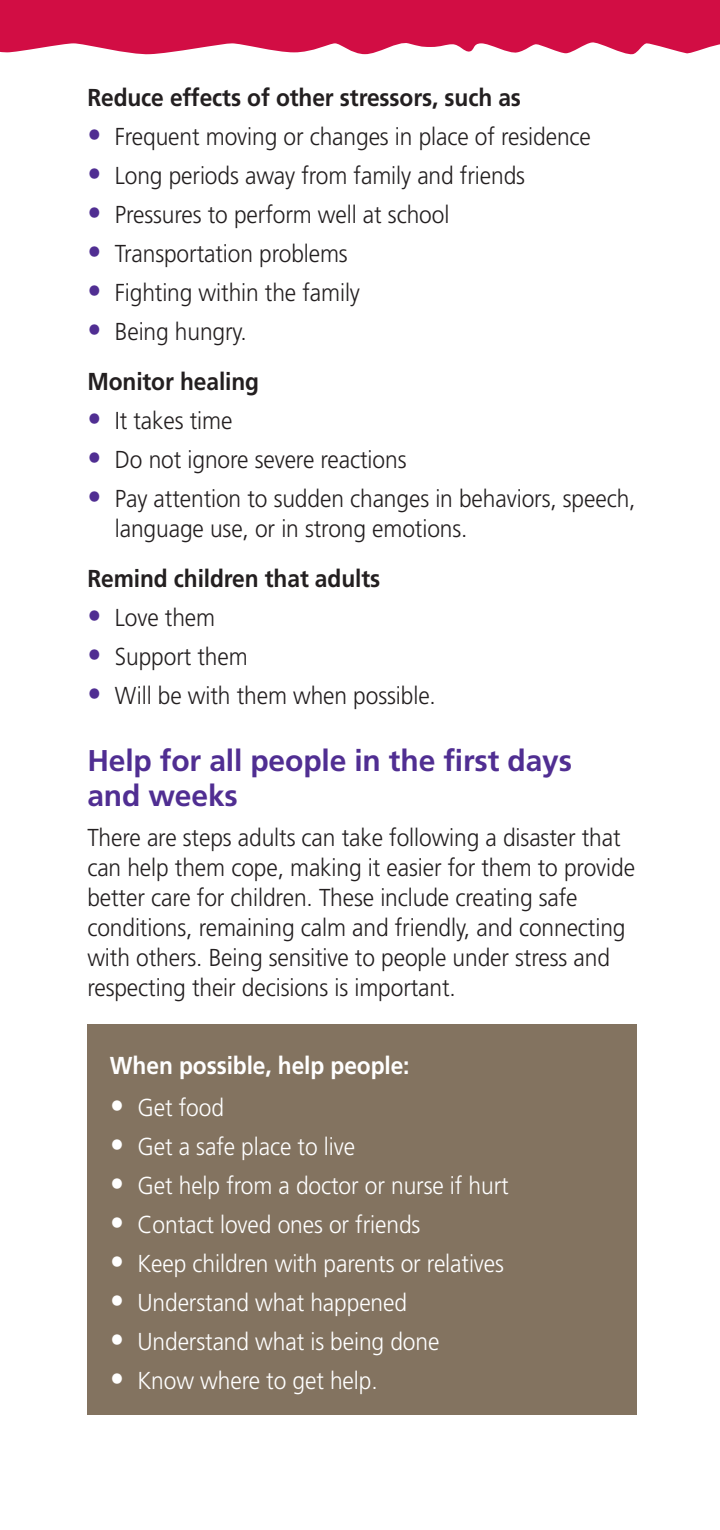
<style>
.page{position:relative;width:720px;height:1530px;background:#fff}
.page>*{position:absolute;margin:0;border:0;box-sizing:border-box;transform-origin:0 0}
.t1{font:700 30px/35px "Frutiger LT Std";letter-spacing:-.005em;color:#502e92}
.t2{font:300 24.5px/30px "Frutiger LT Std";letter-spacing:-.005em;color:#231f20;scale:.93 1}
.t3{font:300 24.5px "Frutiger LT Std";letter-spacing:-.005em;color:#fff;scale:.93 1}
.t4{font:700 24.5px "Frutiger LT Std";letter-spacing:-.005em;color:#231f20;scale:.93 1}
.t5{font:700 24.5px "Frutiger LT Std";letter-spacing:-.005em;color:#fff;scale:.93 1}
.s1{font-weight:400;font-size:30px;color:#502e92}
.s2{font-weight:400;font-size:30px}
</style>
<div class="page">
<svg style="left:0;top:40px;width:720px;height:15px"></svg>
<div style="left:87px;top:1024px;width:550px;height:391px;background:#837360"></div>
<div style="left:0;top:0;width:720px;height:40px;background:#d20d44"></div>
<p class="t4" style="left:87px;top:83px;width:468px">Reduce effects of other stressors, such as</p>
<p class="t2" style="left:87px;top:122px;width:543px"><span class="s1">•</span> Frequent moving or changes in place of residence</p>
<p class="t2" style="left:87px;top:161px;width:472px"><span class="s1">•</span> Long periods away from family and friends</p>
<p class="t2" style="left:87px;top:200px;width:391px"><span class="s1">•</span> Pressures to perform well at school</p>
<p class="t2" style="left:87px;top:239px;width:282px"><span class="s1">•</span> Transportation problems</p>
<p class="t2" style="left:87px;top:278px;width:295px"><span class="s1">•</span> Fighting within the family</p>
<p class="t2" style="left:87px;top:317px;width:173px"><span class="s1">•</span> Being hungry.</p>
<p class="t4" style="left:87px;top:367px;width:186px">Monitor healing</p>
<p class="t2" style="left:87px;top:406px;width:158px"><span class="s1">•</span> It takes time</p>
<p class="t2" style="left:87px;top:445px;width:345px"><span class="s1">•</span> Do not ignore severe reactions</p>
<p class="t2" style="left:115px;top:484px;width:561px;text-indent:-28px"><span class="s1">•</span> Pay attention to sudden changes in behaviors, speech, language use, or in strong emotions.</p>
<p class="t4" style="left:87px;top:564px;width:316px">Remind children that adults</p>
<p class="t2" style="left:87px;top:603px;width:139px"><span class="s1">•</span> Love them</p>
<p class="t2" style="left:87px;top:642px;width:174px"><span class="s1">•</span> Support them</p>
<p class="t2" style="left:87px;top:681px;width:376px"><span class="s1">•</span> Will be with them when possible.</p>
<h2 class="t1" style="left:87px;top:744px;width:486px">Help for all people in the first days and weeks</h2>
<p class="t2" style="left:87px;top:823px;width:591px">There are steps adults can take following a disaster that can help them cope, making it easier for them to provide better care for children. These include creating safe conditions, remaining calm and friendly, and connecting with others. Being sensitive to people under stress and respecting their decisions is important.</p>
<p class="t5" style="left:110px;top:1051px;width:324px">When possible, help people:</p>
<p class="t3" style="left:110px;top:1094px;width:124px"><span class="s2">•</span> Get food</p>
<p class="t3" style="left:110px;top:1133px;width:265px"><span class="s2">•</span> Get a safe place to live</p>
<p class="t3" style="left:110px;top:1172px;width:430px"><span class="s2">•</span> Get help from a doctor or nurse if hurt</p>
<p class="t3" style="left:110px;top:1211px;width:335px"><span class="s2">•</span> Contact loved ones or friends</p>
<p class="t3" style="left:110px;top:1250px;width:425px"><span class="s2">•</span> Keep children with parents or relatives</p>
<p class="t3" style="left:110px;top:1289px;width:321px"><span class="s2">•</span> Understand what happened</p>
<p class="t3" style="left:110px;top:1328px;width:356px"><span class="s2">•</span> Understand what is being done</p>
<p class="t3" style="left:110px;top:1367px;width:289px"><span class="s2">•</span> Know where to get help.</p>
</div>
